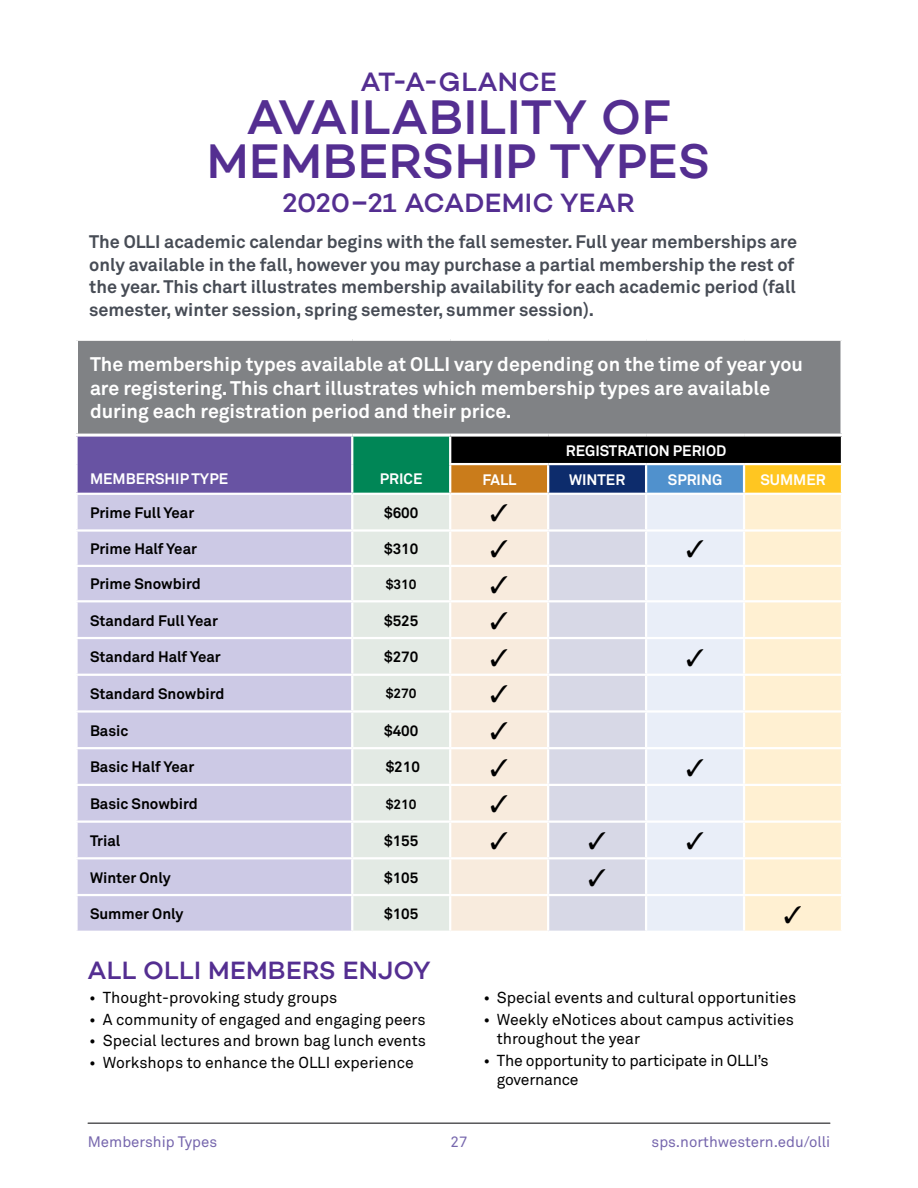
<style>
.page{position:relative;width:918px;height:1188px;background:#fff}
.page>*{position:absolute;margin:0;border:0;box-sizing:border-box;transform-origin:0 0}
.t1{font:500 49.5px/43.5px "Campton";letter-spacing:.01em;color:#542e91;text-align:center}
.t2{font:500 27px "Campton";letter-spacing:.01em;color:#542e91}
.t3{font:500 25.5px "Campton";letter-spacing:.01em;color:#542e91}
.t4{font:700 19.5px/23.4px "Akkurat Pro";color:#fff}
.t5{font:700 18px/22.5px "Akkurat Pro";color:#474c55}
.t6{font:15.75px/19.5px "Akkurat Pro";color:#000}
.t7{font:700 15px "Akkurat Pro";color:#000}
.t8{font:700 15px "Akkurat Pro";color:#fff}
.t9{font:15px "Akkurat Pro";color:#7666ad}
.t10{font:700 13.5px "Akkurat Pro";color:#000}
</style>
<div class="page">
<hr style="left:88px;top:1123px;width:742px;height:1px;background:#4d4d4f">
<div style="left:76px;top:339px;width:766px;height:96px;background:#808285"></div>
<div style="left:76px;top:435px;width:276px;height:59px;background:#6853a3"></div>
<div style="left:352px;top:435px;width:98px;height:59px;background:#008656"></div>
<div style="left:450px;top:435px;width:392px;height:29px;background:#000"></div>
<div style="left:450px;top:464px;width:98px;height:30px;background:#ca7c1b"></div>
<div style="left:548px;top:464px;width:98px;height:30px;background:#0d2c6c"></div>
<div style="left:646px;top:464px;width:98px;height:30px;background:#5091cd"></div>
<div style="left:744px;top:464px;width:98px;height:30px;background:#ffc621"></div>
<div style="left:76px;top:494px;width:276px;height:37px;background:#ccc9e5"></div>
<div style="left:78px;top:532px;width:273px;height:399px;background:#ccc9e5"></div>
<hr style="left:75px;top:338px;width:277px;height:3px;background:#fff">
<hr style="left:75px;top:341px;width:3px;height:93px;background:#fff">
<hr style="left:352px;top:338px;width:98px;height:3px;background:#fff">
<hr style="left:450px;top:338px;width:98px;height:3px;background:#fff">
<hr style="left:548px;top:338px;width:98px;height:3px;background:#fff">
<hr style="left:646px;top:338px;width:98px;height:3px;background:#fff">
<hr style="left:744px;top:338px;width:99px;height:3px;background:#fff">
<hr style="left:840px;top:341px;width:3px;height:93px;background:#fff">
<hr style="left:75px;top:434px;width:277px;height:3px;background:#fff">
<hr style="left:352px;top:434px;width:98px;height:3px;background:#fff">
<hr style="left:450px;top:434px;width:98px;height:3px;background:#fff">
<hr style="left:548px;top:434px;width:98px;height:3px;background:#fff">
<hr style="left:646px;top:434px;width:98px;height:3px;background:#fff">
<hr style="left:744px;top:434px;width:99px;height:3px;background:#fff">
<hr style="left:75px;top:437px;width:3px;height:27px;background:#fff">
<hr style="left:351px;top:437px;width:2px;height:27px;background:#fff">
<hr style="left:449px;top:437px;width:2px;height:26px;background:#fff">
<hr style="left:841px;top:437px;width:2px;height:26px;background:#fff">
<hr style="left:75px;top:464px;width:3px;height:29px;background:#fff">
<hr style="left:351px;top:464px;width:2px;height:29px;background:#fff">
<hr style="left:449px;top:463px;width:99px;height:2px;background:#fff">
<hr style="left:449px;top:465px;width:2px;height:28px;background:#fff">
<hr style="left:548px;top:463px;width:98px;height:2px;background:#fff">
<hr style="left:547px;top:465px;width:2px;height:28px;background:#fff">
<hr style="left:646px;top:463px;width:98px;height:2px;background:#fff">
<hr style="left:645px;top:465px;width:2px;height:28px;background:#fff">
<hr style="left:744px;top:463px;width:99px;height:2px;background:#fff">
<hr style="left:743px;top:465px;width:2px;height:28px;background:#fff">
<hr style="left:841px;top:465px;width:2px;height:28px;background:#fff">
<hr style="left:75px;top:493px;width:277px;height:2px;background:#fff">
<hr style="left:75px;top:495px;width:3px;height:34px;background:#fff">
<hr style="left:352px;top:493px;width:98px;height:2px;background:#fff">
<hr style="left:351px;top:495px;width:2px;height:34px;background:#fff">
<hr style="left:450px;top:493px;width:98px;height:2px;background:#fff">
<hr style="left:548px;top:493px;width:98px;height:2px;background:#fff">
<hr style="left:646px;top:493px;width:98px;height:2px;background:#fff">
<hr style="left:744px;top:493px;width:99px;height:2px;background:#fff">
<hr style="left:75px;top:529px;width:277px;height:3px;background:#fff">
<hr style="left:75px;top:565px;width:277px;height:2px;background:#fff">
<hr style="left:75px;top:600px;width:277px;height:2px;background:#fff">
<hr style="left:75px;top:637px;width:277px;height:2px;background:#fff">
<hr style="left:75px;top:674px;width:277px;height:2px;background:#fff">
<hr style="left:75px;top:710px;width:277px;height:3px;background:#fff">
<hr style="left:75px;top:747px;width:277px;height:2px;background:#fff">
<hr style="left:75px;top:784px;width:277px;height:2px;background:#fff">
<hr style="left:75px;top:820px;width:277px;height:3px;background:#fff">
<hr style="left:75px;top:857px;width:277px;height:2px;background:#fff">
<hr style="left:75px;top:894px;width:277px;height:2px;background:#fff">
<svg style="left:353px;top:495px;width:489px;height:436px;background:#edeae5"></svg>
<h2 class="t2" style="left:360px;top:65px;width:198px">AT-A-GLANCE</h2>
<h1 class="t1" style="left:207px;top:95px;width:506px">AVAILABILITY OF<br>MEMBERSHIP TYPES</h1>
<h2 class="t2" style="left:282px;top:186px;width:354px">2020–21 ACADEMIC YEAR</h2>
<p class="t5" style="left:89px;top:231px;width:710px">The OLLI academic calendar begins with the fall semester. Full year memberships are only available in the fall, however you may purchase a partial membership the rest of the year. This chart illustrates membership availability for each academic period (fall semester, winter session, spring semester, summer session).</p>
<p class="t4" style="left:90px;top:353px;width:714px">The membership types available at OLLI vary depending on the time of year you are registering. This chart illustrates which membership types are available during each registration period and their price.</p>
<p class="t8" style="left:90px;top:470px;width:140px">MEMBERSHIP TYPE</p>
<p class="t8" style="left:380px;top:470px;width:44px">PRICE</p>
<p class="t7" style="left:90px;top:503px;width:106px">Prime Full Year</p>
<p class="t7" style="left:384px;top:503px;width:36px">$600</p>
<p class="t7" style="left:90px;top:540px;width:109px">Prime Half Year</p>
<p class="t7" style="left:384px;top:540px;width:36px">$310</p>
<p class="t7" style="left:90px;top:575px;width:112px">Prime Snowbird</p>
<p class="t10" style="left:386px;top:576px;width:32px">$310</p>
<p class="t7" style="left:90px;top:611px;width:130px">Standard Full Year</p>
<p class="t7" style="left:384px;top:611px;width:36px">$525</p>
<p class="t7" style="left:90px;top:648px;width:132px">Standard Half Year</p>
<p class="t7" style="left:384px;top:648px;width:36px">$270</p>
<p class="t7" style="left:90px;top:684px;width:136px">Standard Snowbird</p>
<p class="t10" style="left:386px;top:685px;width:32px">$270</p>
<p class="t7" style="left:90px;top:721px;width:40px">Basic</p>
<p class="t7" style="left:384px;top:721px;width:36px">$400</p>
<p class="t7" style="left:90px;top:758px;width:106px">Basic Half Year</p>
<p class="t7" style="left:386px;top:758px;width:36px">$210</p>
<p class="t7" style="left:90px;top:795px;width:109px">Basic Snowbird</p>
<p class="t10" style="left:386px;top:795px;width:32px">$210</p>
<p class="t7" style="left:90px;top:831px;width:32px">Trial</p>
<p class="t7" style="left:384px;top:831px;width:36px">$155</p>
<p class="t7" style="left:90px;top:868px;width:82px">Winter Only</p>
<p class="t7" style="left:384px;top:868px;width:36px">$105</p>
<p class="t7" style="left:90px;top:905px;width:95px">Summer Only</p>
<p class="t7" style="left:384px;top:905px;width:36px">$105</p>
<h3 class="t3" style="left:88px;top:954px;width:345px">ALL OLLI MEMBERS ENJOY</h3>
<p class="t6" style="left:89px;top:988px;width:250px">• Thought-provoking study groups</p>
<p class="t6" style="left:89px;top:1010px;width:338px">• A community of engaged and engaging peers</p>
<p class="t6" style="left:89px;top:1031px;width:338px">• Special lectures and brown bag lunch events</p>
<p class="t6" style="left:89px;top:1053px;width:326px">• Workshops to enhance the OLLI experience</p>
<p class="t8" style="left:566px;top:441px;width:162px">REGISTRATION PERIOD</p>
<p class="t8" style="left:482px;top:470px;width:36px">FALL</p>
<p class="t8" style="left:569px;top:470px;width:58px">WINTER</p>
<p class="t8" style="left:668px;top:470px;width:56px">SPRING</p>
<p class="t8" style="left:760px;top:470px;width:67px">SUMMER</p>
<p class="t6" style="left:483px;top:988px;width:314px">• Special events and cultural opportunities</p>
<p class="t6" style="left:497px;top:1010px;width:299px;text-indent:-13px">• Weekly eNotices about campus activities throughout the year</p>
<p class="t6" style="left:497px;top:1051px;width:273px;text-indent:-13px">• The opportunity to participate in OLLI’s governance</p>
<p class="t9" style="left:88px;top:1133px;width:131px">Membership Types</p>
<p class="t9" style="left:450px;top:1133px;width:19px">27</p>
<p class="t9" style="left:652px;top:1133px;width:180px">sps.northwestern.edu/olli</p>
</div>
